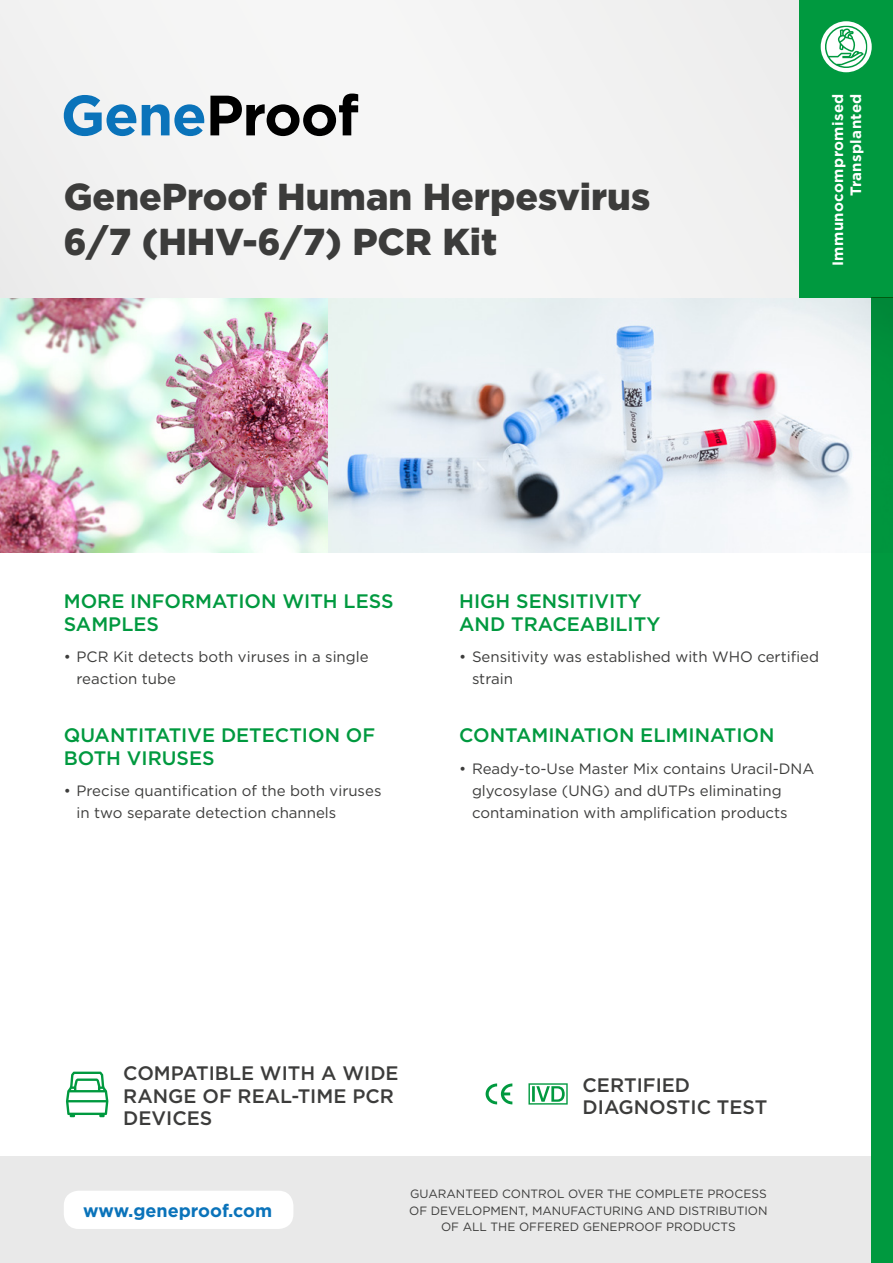
<style>
.page{position:relative;width:893px;height:1263px;background:#fff}
.page>*{position:absolute;margin:0;border:0;box-sizing:border-box;transform-origin:0 0}
.t1{font:900 37.5px "Gotham";color:#3c3c3b}
.t2{font:500 19.5px/22.5px "Gotham";color:#00993f}
.t3{font:500 19.5px/22.5px "Gotham";color:#3c3c3b}
.t4{font:700 18px "Gotham";color:#0a73ba}
.t5{font:15px/22.4px "Gotham";color:#3c3c3b}
.t6{font:700 15px "Gotham";letter-spacing:.025em;color:#fff}
.t7{font:12px/16.5px "Gotham";color:#3c3c3b;text-align:center}
</style>
<div class="page">
<img style="left:0;top:298px;width:872px;height:255px">
<svg style="left:66px;top:1071px;width:42px;height:46px"></svg>
<svg style="left:486px;top:1083px;width:26px;height:21px"></svg>
<svg style="left:528px;top:1083px;width:40px;height:21px"></svg>
<div style="left:0;top:1157px;width:893px;height:106px;background:#e9e9e9"></div>
<div style="left:0;top:0;width:893px;height:298px;background:#f3f3f3"></div>
<div style="left:64px;top:1191px;width:229px;height:38px;background:#fff;border-radius:15px"></div>
<svg style="left:64px;top:95px;width:72px;height:41px"></svg>
<svg style="left:142px;top:104px;width:62px;height:32px"></svg>
<svg style="left:210px;top:94px;width:148px;height:42px"></svg>
<div style="left:799px;top:0;width:94px;height:298px;background:#00993f"></div>
<div style="left:872px;top:553px;width:21px;height:710px;background:#00993f"></div>
<div style="left:872px;top:298px;width:21px;height:255px;background:#00993f"></div>
<svg style="left:821px;top:21px;width:51px;height:51px"></svg>
<svg style="left:825px;top:26px;width:42px;height:42px"></svg>
<h1 class="t1" style="left:64px;top:171px;width:588px">GeneProof Human Herpesvirus</h1>
<h1 class="t1" style="left:64px;top:216px;width:435px">6/7 (HHV-6/7) PCR Kit</h1>
<p class="t6" style="left:828px;top:266px;width:174px;rotate:-90deg">Immunocompromised</p>
<p class="t6" style="left:846px;top:196px;width:104px;rotate:-90deg">Transplanted</p>
<h2 class="t2" style="left:64px;top:590px;width:331px">MORE INFORMATION WITH LESS<br>SAMPLES</h2>
<p class="t5" style="left:77px;top:645px;width:294px;text-indent:-13px">• PCR Kit detects both viruses in a single reaction tube</p>
<h2 class="t2" style="left:64px;top:724px;width:313px">QUANTITATIVE DETECTION OF<br>BOTH VIRUSES</h2>
<p class="t5" style="left:77px;top:779px;width:306px;text-indent:-13px">• Precise quantification of the both viruses in two separate detection channels</p>
<h2 class="t2" style="left:459px;top:590px;width:203px">HIGH SENSITIVITY<br>AND TRACEABILITY</h2>
<p class="t5" style="left:472px;top:645px;width:348px;text-indent:-13px">• Sensitivity was established with WHO certified strain</p>
<h2 class="t2" style="left:459px;top:724px;width:317px">CONTAMINATION ELIMINATION</h2>
<p class="t5" style="left:472px;top:757px;width:344px;text-indent:-13px">• Ready-to-Use Master Mix contains Uracil-DNA glycosylase (UNG) and dUTPs eliminating contamination with amplification products</p>
<h2 class="t3" style="left:123px;top:1062px;width:277px">COMPATIBLE WITH A WIDE<br>RANGE OF REAL-TIME PCR<br>DEVICES</h2>
<h2 class="t3" style="left:583px;top:1073px;width:186px">CERTIFIED<br>DIAGNOSTIC TEST</h2>
<p class="t4" style="left:83px;top:1199px;width:190px">www.geneproof.com</p>
<p class="t7" style="left:409px;top:1185px;width:360px">GUARANTEED CONTROL OVER THE COMPLETE PROCESS<br>OF DEVELOPMENT, MANUFACTURING AND DISTRIBUTION<br>OF ALL THE OFFERED GENEPROOF PRODUCTS</p>
</div>
